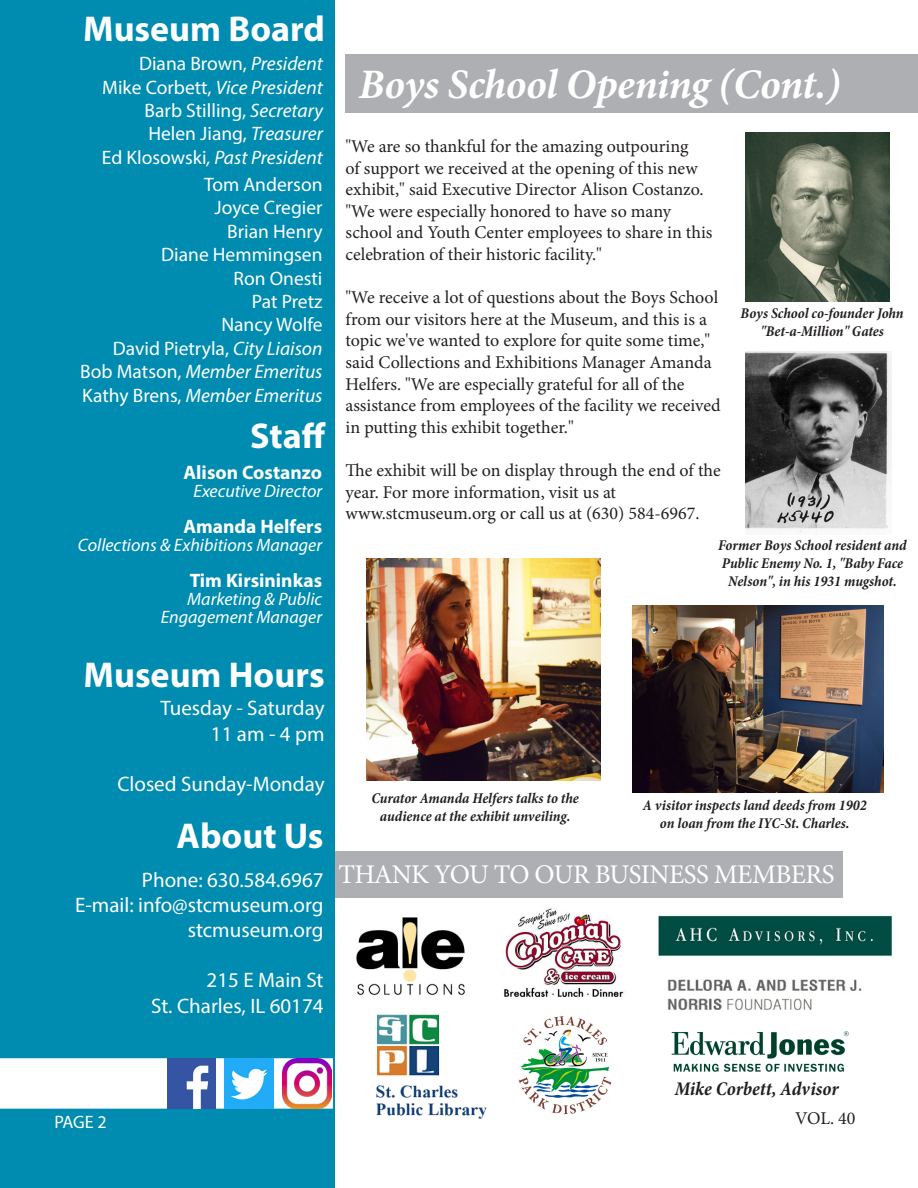
<style>
.page{position:relative;width:918px;height:1188px;background:#fff}
.page>*{position:absolute;margin:0;border:0;box-sizing:border-box;transform-origin:0 0}
.t1{font:italic 700 42px "Minion Pro";letter-spacing:-.015em;color:#fff}
.t2{font:700 36px "Myriad Pro";color:#fff}
.t3{font:27px "Minion Pro";letter-spacing:-.02em;color:#fff}
.t4{font:21px "Myriad Pro";color:#fff}
.t5{font:19.5px "Myriad Pro";color:#fff}
.t6{font:italic 19.5px "Myriad Pro";color:#fff}
.t7{font:700 19.5px "Myriad Pro";color:#fff}
.t8{font:italic 700 condensed 19.5px "Minion Pro";color:#231f20}
.t9{font:18px/21.6px "Minion Pro";letter-spacing:-.005em;color:#231f20}
.t10{font:italic 18px "Myriad Pro";color:#fff}
.t11{font:18px "Myriad Pro";color:#fff}
.t12{font:italic 700 condensed 15px/18px "Minion Pro";letter-spacing:-.005em;color:#231f20;text-align:center}
.s1{font-style:italic}
.s2{font-style:normal}
</style>
<div class="page">
<div style="left:346px;top:54px;width:572px;height:59px;background:#aeafb3"></div>
<div style="left:334px;top:851px;width:508px;height:47px;background:#aeafb3"></div>
<img style="left:504px;top:908px;width:120px;height:88px">
<img style="left:658px;top:915px;width:234px;height:42px">
<img style="left:356px;top:917px;width:109px;height:79px">
<img style="left:667px;top:979px;width:195px;height:32px">
<img style="left:375px;top:1014px;width:112px;height:105px">
<div style="left:0;top:0;width:334px;height:1188px;background:#008bb0"></div>
<img style="left:671px;top:1031px;width:178px;height:41px">
<img style="left:518px;top:1016px;width:93px;height:99px">
<img style="left:745px;top:351px;width:147px;height:181px">
<img style="left:745px;top:132px;width:145px;height:170px">
<img style="left:632px;top:605px;width:251px;height:187px">
<img style="left:366px;top:559px;width:234px;height:222px">
<div style="left:0;top:1058px;width:333px;height:51px;background:#fff"></div>
<img style="left:167px;top:1058px;width:49px;height:51px">
<img style="left:225px;top:1058px;width:49px;height:51px">
<img style="left:283px;top:1058px;width:48px;height:51px">
<p class="t2" style="left:83px;top:6px;width:243px">Museum Board</p>
<p class="t5" style="left:139px;top:52px;width:185px">Diana Brown, <span class="s1">President</span></p>
<p class="t6" style="left:102px;top:75px;width:222px"><span class="s2">Mike Corbett,</span> Vice President</p>
<p class="t5" style="left:145px;top:98px;width:180px">Barb Stilling, <span class="s1">Secretary</span></p>
<p class="t5" style="left:148px;top:122px;width:176px">Helen Jiang, <span class="s1">Treasurer</span></p>
<p class="t6" style="left:102px;top:145px;width:223px"><span class="s2">Ed Klosowski</span>, Past President</p>
<p class="t5" style="left:204px;top:172px;width:120px">Tom Anderson</p>
<p class="t5" style="left:215px;top:196px;width:109px">Joyce Cregier</p>
<p class="t5" style="left:227px;top:219px;width:97px">Brian Henry</p>
<p class="t5" style="left:161px;top:243px;width:163px">Diane Hemmingsen</p>
<p class="t5" style="left:234px;top:266px;width:90px">Ron Onesti</p>
<p class="t5" style="left:252px;top:289px;width:72px">Pat Pretz</p>
<p class="t5" style="left:221px;top:313px;width:103px">Nancy Wolfe</p>
<p class="t5" style="left:113px;top:336px;width:211px">David Pietryla, <span class="s1">City Liaison</span></p>
<p class="t6" style="left:80px;top:360px;width:244px"><span class="s2">Bob Matson,</span> Member Emeritus</p>
<p class="t6" style="left:82px;top:383px;width:242px"><span class="s2">Kathy Brens,</span> Member Emeritus</p>
<p class="t2" style="left:250px;top:413px;width:77px">Staff</p>
<p class="t7" style="left:184px;top:460px;width:140px">Alison Costanzo</p>
<p class="t10" style="left:194px;top:480px;width:130px">Executive Director</p>
<p class="t7" style="left:183px;top:514px;width:140px">Amanda Helfers</p>
<p class="t10" style="left:78px;top:534px;width:246px">Collections &amp; Exhibitions Manager</p>
<p class="t7" style="left:190px;top:568px;width:134px">Tim Kirsininkas</p>
<p class="t10" style="left:187px;top:588px;width:136px">Marketing &amp; Public</p>
<p class="t10" style="left:161px;top:606px;width:163px">Engagement Manager</p>
<p class="t2" style="left:84px;top:652px;width:243px">Museum Hours</p>
<p class="t4" style="left:160px;top:695px;width:166px">Tuesday - Saturday</p>
<p class="t4" style="left:211px;top:721px;width:115px">11 am - 4 pm</p>
<p class="t4" style="left:117px;top:771px;width:209px">Closed Sunday-Monday</p>
<p class="t2" style="left:177px;top:812px;width:148px">About Us</p>
<p class="t4" style="left:142px;top:867px;width:183px">Phone: 630.584.6967</p>
<p class="t4" style="left:75px;top:892px;width:250px">E-mail: info@stcmuseum.org</p>
<p class="t4" style="left:188px;top:917px;width:137px">stcmuseum.org</p>
<p class="t4" style="left:207px;top:967px;width:118px">215 E Main St</p>
<p class="t4" style="left:151px;top:993px;width:174px">St. Charles, IL 60174</p>
<p class="t1" style="left:359px;top:55px;width:483px">Boys School Opening (Cont.)</p>
<p class="t9" style="left:346px;top:135px;width:368px">"We are so thankful for the amazing outpouring<br>of support we received at the opening of this new exhibit," said Executive Director Alison Costanzo. "We were especially honored to have so many school and Youth Center employees to share in this celebration of their historic facility."</p>
<p class="t9" style="left:346px;top:287px;width:377px">"We receive a lot of questions about the Boys School from our visitors here at the Museum, and this is a topic we've wanted to explore for quite some time," said Collections and Exhibitions Manager Amanda Helfers. "We are especially grateful for all of the assistance from employees of the facility we received in putting this exhibit together."</p>
<p class="t9" style="left:346px;top:459px;width:377px">The exhibit will be on display through the end of the year. For more information, visit us at</p>
<p class="t9" style="left:346px;top:503px;width:355px">www.stcmuseum.org or call us at (630) 584-6967.</p>
<p class="t12" style="left:718px;top:536px;width:190px">Former Boys School resident and<br>Public Enemy No. 1, "Baby Face<br>Nelson", in his 1931 mugshot.</p>
<p class="t12" style="left:741px;top:304px;width:165px">Boys School co-founder John "Bet-a-Million" Gates</p>
<p class="t12" style="left:371px;top:789px;width:209px">Curator Amanda Helfers talks to the audience at the exhibit unveiling.</p>
<p class="t12" style="left:643px;top:796px;width:225px">A visitor inspects land deeds from 1902 on loan from the IYC-St. Charles.</p>
<p class="t3" style="left:338px;top:856px;width:498px">THANK YOU TO OUR BUSINESS MEMBERS</p>
<p class="t8" style="left:675px;top:1075px;width:166px">Mike Corbett, Advisor</p>
<p class="t11" style="left:54px;top:1110px;width:54px">PAGE 2</p>
<p class="t9" style="left:795px;top:1107px;width:62px">VOL. 40</p>
</div>
